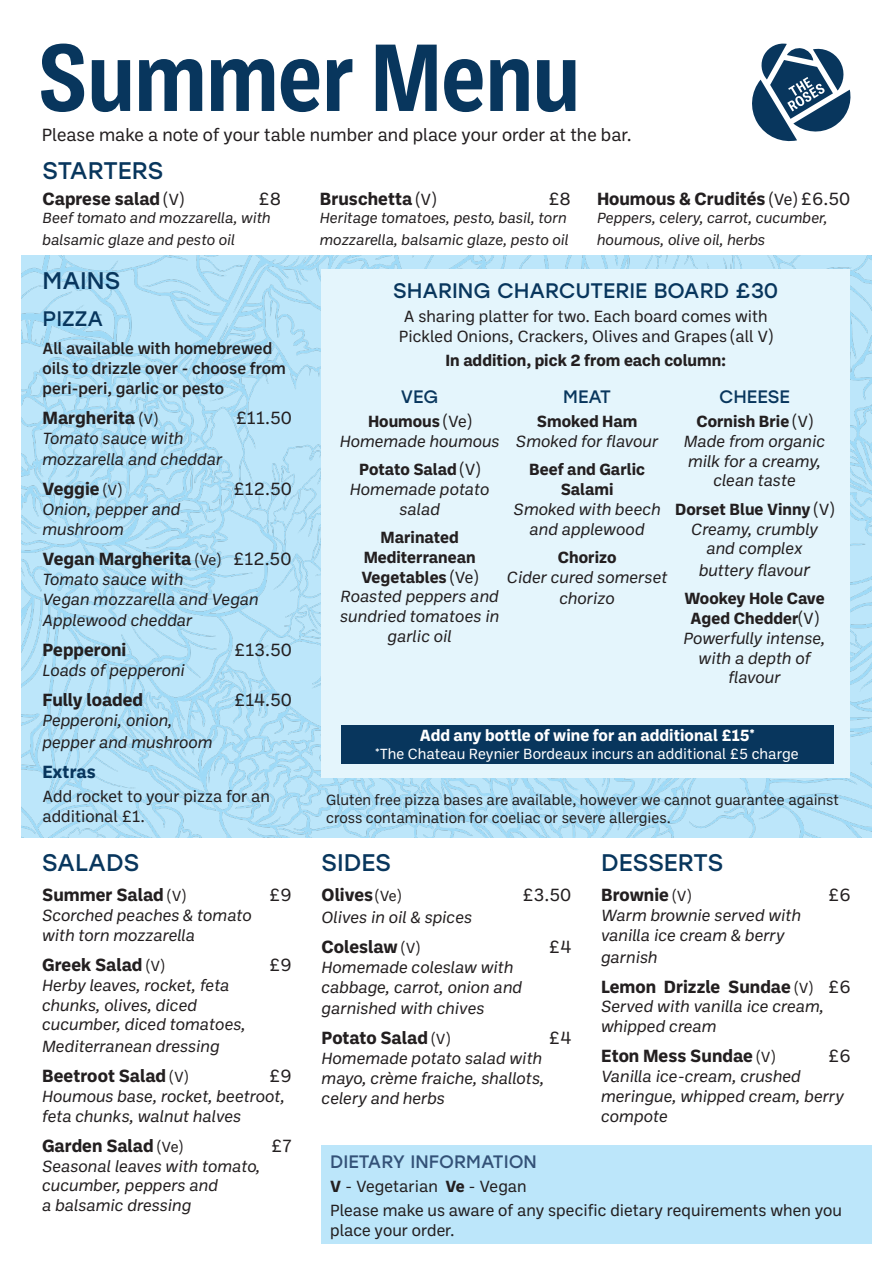
<style>
.page{position:relative;width:893px;height:1263px;background:#fff}
.page>*{position:absolute;margin:0;border:0;box-sizing:border-box;transform-origin:0 0}
.t1{font:700 97.5px "Ballinger Condensed";color:#08365d}
.t2{font:24px "Stolzl";color:#08365d}
.t3{font:21px "Stolzl";color:#08365d}
.t4{font:700 18px "Ballinger";color:#231f20}
.t5{font:18px "Ballinger";color:#231f20}
.t6{font:18px "Stolzl";color:#335177}
.t7{font:18px "Stolzl";color:#08365d}
.t8{font:700 18px "Ballinger";color:#08365d}
.t9{font:italic 16.5px/19.8px "Ballinger";color:#231f20}
.t10{font:16.5px/19.8px "Ballinger";color:#231f20}
.t11{font:700 16.5px/19.8px "Ballinger";color:#231f20;text-align:center}
.t12{font:500 16.5px/19.8px "Ballinger";color:#231f20}
.t13{font:700 16.5px "Ballinger";color:#fff}
.t14{font:italic 15px/21.6px "Ballinger";color:#231f20}
.t15{font:15px/18px "Ballinger";color:#231f20}
.t16{font:15px "Ballinger";color:#fff}
.s1{font-weight:400;font-size:16.5px}
.s2{font-weight:400}
.s3{font-weight:400;font-size:15px}
.s4{font-size:18px}
.s5{font-weight:700}
</style>
<div class="page">
<img style="left:21px;top:255px;width:851px;height:583px">
<div style="left:321px;top:269px;width:529px;height:508px;background:#e4f5fc"></div>
<div style="left:341px;top:725px;width:492px;height:38px;background:#08365d"></div>
<svg style="left:752px;top:43px;width:99px;height:99px"></svg>
<div style="left:322px;top:1145px;width:550px;height:99px;background:#bce6fa"></div>
<p class="t1" style="left:38px;top:23px;width:544px">Summer Menu</p>
<p class="t5" style="left:42px;top:123px;width:591px">Please make a note of your table number and place your order at the bar.</p>
<p class="t2" style="left:43px;top:154px;width:122px">STARTERS</p>
<p class="t4" style="left:43px;top:186px;width:143px">Caprese salad <span class="s1">(V)</span></p>
<p class="t5" style="left:259px;top:187px;width:24px">£8</p>
<p class="t14" style="left:43px;top:206px;width:230px">Beef tomato and mozzarella, with</p>
<p class="t14" style="left:43px;top:228px;width:194px">balsamic glaze and pesto oil</p>
<p class="t4" style="left:320px;top:186px;width:118px">Bruschetta <span class="s1">(V)</span></p>
<p class="t5" style="left:548px;top:187px;width:24px">£8</p>
<p class="t14" style="left:320px;top:206px;width:250px">Heritage tomatoes, pesto, basil, torn mozzarella, balsamic glaze, pesto oil</p>
<p class="t4" style="left:597px;top:186px;width:255px">Houmous &amp; Crudités <span class="s1">(Ve)</span> <span class="s2">£6.50</span></p>
<p class="t14" style="left:597px;top:206px;width:232px">Peppers, celery, carrot, cucumber, houmous, olive oil, herbs</p>
<p class="t2" style="left:43px;top:263px;width:79px">MAINS</p>
<p class="t3" style="left:43px;top:304px;width:62px">PIZZA</p>
<p class="t12" style="left:43px;top:338px;width:245px">All available with homebrewed oils to drizzle over - choose from peri-peri, garlic or pesto</p>
<p class="t4" style="left:43px;top:405px;width:116px">Margherita <span class="s3">(V)</span></p>
<p class="t5" style="left:236px;top:406px;width:58px">£11.50</p>
<p class="t9" style="left:43px;top:426px;width:181px;line-height:21.6px">Tomato sauce with mozzarella and cheddar</p>
<p class="t4" style="left:43px;top:477px;width:80px">Veggie <span class="s3">(V)</span></p>
<p class="t5" style="left:234px;top:477px;width:60px">£12.50</p>
<p class="t9" style="left:43px;top:499px;width:139px">Onion, pepper and mushroom</p>
<p class="t4" style="left:43px;top:546px;width:251px">Vegan Margherita <span class="s3">(Ve)</span> <span class="s2">£12.50</span></p>
<p class="t9" style="left:43px;top:568px;width:218px">Tomato sauce with<br>Vegan mozzarella and Vegan</p>
<p class="t9" style="left:43px;top:610px;width:152px">Applewood cheddar</p>
<p class="t4" style="left:43px;top:638px;width:85px">Pepperoni</p>
<p class="t5" style="left:234px;top:638px;width:59px">£13.50</p>
<p class="t9" style="left:43px;top:660px;width:144px">Loads of pepperoni</p>
<p class="t4" style="left:43px;top:687px;width:102px">Fully loaded</p>
<p class="t5" style="left:234px;top:688px;width:59px">£14.50</p>
<p class="t9" style="left:43px;top:709px;width:172px;line-height:21.6px">Pepperoni, onion, pepper and mushroom</p>
<p class="t8" style="left:43px;top:759px;width:55px">Extras</p>
<p class="t10" style="left:43px;top:785px;width:229px">Add rocket to your pizza for an additional £1.</p>
<p class="t15" style="left:326px;top:790px;width:515px">Gluten free pizza bases are available, however we cannot guarantee against cross contamination for coeliac or severe allergies.</p>
<p class="t3" style="left:393px;top:276px;width:387px">SHARING CHARCUTERIE BOARD £30</p>
<p class="t10" style="left:399px;top:306px;width:376px;text-align:center">A sharing platter for two. Each board comes with<br>Pickled Onions, Crackers, Olives and Grapes (all V)</p>
<p class="t11" style="left:446px;top:350px;width:282px">In addition, pick 2 from each column:</p>
<p class="t7" style="left:401px;top:384px;width:39px">VEG</p>
<p class="t11" style="left:368px;top:410px;width:105px">Houmous <span class="s2">(Ve)</span></p>
<p class="t9" style="left:340px;top:430px;width:161px">Homemade houmous</p>
<p class="t11" style="left:359px;top:458px;width:122px">Potato Salad <span class="s2">(V)</span></p>
<p class="t9" style="left:350px;top:478px;width:141px;text-align:center">Homemade potato salad</p>
<p class="t11" style="left:361px;top:526px;width:118px">Marinated<br>Mediterranean<br>Vegetables <span class="s2">(Ve)</span></p>
<p class="t9" style="left:340px;top:586px;width:161px;text-align:center">Roasted peppers and sundried tomatoes in garlic oil</p>
<p class="t7" style="left:719px;top:384px;width:72px">CHEESE</p>
<p class="t11" style="left:696px;top:410px;width:118px">Cornish Brie <span class="s2">(V)</span></p>
<p class="t9" style="left:684px;top:430px;width:143px;text-align:center">Made from organic milk for a creamy, clean taste</p>
<p class="t11" style="left:675px;top:498px;width:160px">Dorset Blue Vinny <span class="s2">(V)</span></p>
<p class="t9" style="left:691px;top:518px;width:128px;text-align:center">Creamy, crumbly and complex</p>
<p class="t9" style="left:699px;top:559px;width:113px">buttery flavou<span class="s4">r</span></p>
<p class="t11" style="left:684px;top:588px;width:142px">Wookey Hole Cave<br>Aged Chedder<span class="s2">(V)</span></p>
<p class="t9" style="left:684px;top:627px;width:143px;text-align:center">Powerfully intense, with a depth of flavour</p>
<p class="t7" style="left:563px;top:384px;width:49px">MEAT</p>
<p class="t11" style="left:537px;top:410px;width:102px">Smoked Ham</p>
<p class="t9" style="left:516px;top:430px;width:144px">Smoked for flavour</p>
<p class="t11" style="left:529px;top:458px;width:117px">Beef and Garlic<br>Salami</p>
<p class="t9" style="left:514px;top:498px;width:149px;text-align:center">Smoked with beech and applewood</p>
<p class="t11" style="left:558px;top:546px;width:60px">Chorizo</p>
<p class="t9" style="left:507px;top:565px;width:162px;line-height:21.6px;text-align:center">Cider cured somerset chorizo</p>
<p class="t13" style="left:420px;top:724px;width:336px">Add any bottle of wine for an additional £15*</p>
<p class="t16" style="left:376px;top:744px;width:425px">*The Chateau Reynier Bordeaux incurs an additional £5 charge</p>
<p class="t2" style="left:42px;top:846px;width:99px">SALADS</p>
<p class="t4" style="left:42px;top:882px;width:145px">Summer Salad <span class="s3">(V)</span></p>
<p class="t5" style="left:269px;top:883px;width:24px">£9</p>
<p class="t9" style="left:42px;top:905px;width:211px">Scorched peaches &amp; tomato with torn mozzarella</p>
<p class="t4" style="left:42px;top:952px;width:124px">Greek Salad <span class="s3">(V)</span></p>
<p class="t5" style="left:269px;top:953px;width:24px">£9</p>
<p class="t9" style="left:42px;top:974px;width:205px">Herby leaves, rocket, feta chunks, olives, diced cucumber, diced tomatoes,</p>
<p class="t9" style="left:42px;top:1036px;width:179px">Mediterranean dressing</p>
<p class="t4" style="left:42px;top:1063px;width:147px">Beetroot Salad <span class="s3">(V)</span></p>
<p class="t5" style="left:269px;top:1064px;width:24px">£9</p>
<p class="t9" style="left:42px;top:1085px;width:244px">Houmous base, rocket, beetroot, feta chunks, walnut halves</p>
<p class="t4" style="left:42px;top:1133px;width:142px">Garden Salad <span class="s3">(Ve)</span></p>
<p class="t5" style="left:271px;top:1133px;width:22px">£7</p>
<p class="t9" style="left:42px;top:1155px;width:220px">Seasonal leaves with tomato, cucumber, peppers and<br>a balsamic dressing</p>
<p class="t2" style="left:322px;top:846px;width:71px">SIDES</p>
<p class="t4" style="left:322px;top:882px;width:81px">Olives <span class="s3">(Ve)</span></p>
<p class="t5" style="left:523px;top:883px;width:50px">£3.50</p>
<p class="t9" style="left:322px;top:906px;width:152px">Olives in oil &amp; spices</p>
<p class="t4" style="left:322px;top:934px;width:100px">Coleslaw <span class="s3">(V)</span></p>
<p class="t5" style="left:549px;top:935px;width:24px">£4</p>
<p class="t9" style="left:322px;top:956px;width:202px">Homemade coleslaw with cabbage, carrot, onion and</p>
<p class="t9" style="left:322px;top:998px;width:164px">garnished with chives</p>
<p class="t4" style="left:322px;top:1025px;width:130px">Potato Salad <span class="s3">(V)</span></p>
<p class="t5" style="left:549px;top:1026px;width:24px">£4</p>
<p class="t9" style="left:322px;top:1048px;width:224px">Homemade potato salad with mayo, crème fraiche, shallots, celery and herbs</p>
<p class="t2" style="left:601px;top:846px;width:124px">DESSERTS</p>
<p class="t4" style="left:601px;top:882px;width:91px">Brownie <span class="s3">(V)</span></p>
<p class="t5" style="left:828px;top:883px;width:24px">£6</p>
<p class="t9" style="left:601px;top:905px;width:201px">Warm brownie served with vanilla ice cream &amp; berry</p>
<p class="t9" style="left:601px;top:946px;width:58px">garnish</p>
<p class="t4" style="left:601px;top:974px;width:251px">Lemon Drizzle Sundae <span class="s3">(V)</span> <span class="s2">£6</span></p>
<p class="t9" style="left:601px;top:996px;width:225px">Served with vanilla ice cream, whipped cream</p>
<p class="t4" style="left:601px;top:1043px;width:175px">Eton Mess Sundae <span class="s3">(V)</span></p>
<p class="t5" style="left:828px;top:1044px;width:24px">£6</p>
<p class="t9" style="left:601px;top:1066px;width:244px">Vanilla ice-cream, crushed meringue, whipped cream, berry compote</p>
<p class="t6" style="left:330px;top:1149px;width:208px">DIETARY INFORMATION</p>
<p class="t10" style="left:330px;top:1175px;width:198px"><span class="s5">V</span> - Vegetarian <span class="s5">Ve</span> - Vegan</p>
<p class="t10" style="left:330px;top:1199px;width:513px">Please make us aware of any specific dietary requirements when you place your order.</p>
</div>
